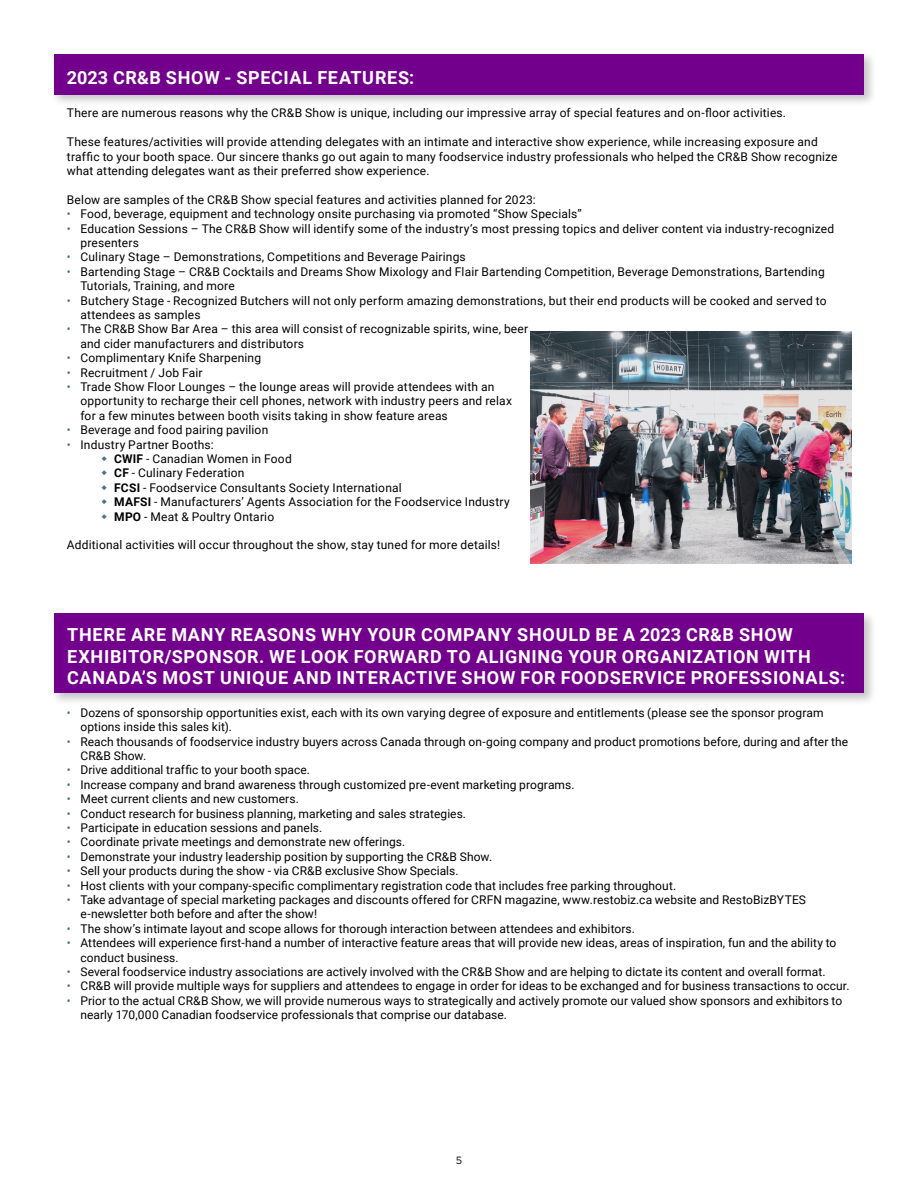
<style>
.page{position:relative;width:918px;height:1188px;background:#fff}
.page>*{position:absolute;margin:0;border:0;box-sizing:border-box;transform-origin:0 0}
.t1{font:700 18px/21.6px "Roboto";letter-spacing:.04em;color:#fff}
.t2{font:12px/14.4px "Roboto";letter-spacing:.01em;color:#000}
.t3{font:10.5px "Gotham";color:#000}
.s1{color:#4c7184}
.s2{font-weight:700}
</style>
<div class="page">
<div style="left:50px;top:51px;width:827px;height:56px;background:#000;opacity:.23"></div>
<div style="left:54px;top:54px;width:810px;height:40px;background:#72008c"></div>
<div style="left:50px;top:610px;width:827px;height:96px;background:#000;opacity:.23"></div>
<div style="left:54px;top:613px;width:810px;height:80px;background:#72008c"></div>
<img style="left:530px;top:332px;width:321px;height:232px">
<h1 class="t1" style="left:67px;top:66px;width:349px">2023 CR&amp;B SHOW - SPECIAL FEATURES:</h1>
<p class="t2" style="left:67px;top:105px;width:721px">There are numerous reasons why the CR&amp;B Show is unique, including our impressive array of special features and on-floor activities.</p>
<p class="t2" style="left:67px;top:134px;width:772px">These features/activities will provide attending delegates with an intimate and interactive show experience, while increasing exposure and traffic to your booth space. Our sincere thanks go out again to many foodservice industry professionals who helped the CR&amp;B Show recognize what attending delegates want as their preferred show experience.</p>
<p class="t2" style="left:67px;top:192px;width:470px">Below are samples of the CR&amp;B Show special features and activities planned for 2023:</p>
<p class="t2" style="left:67px;top:206px;width:516px"><span class="s1">•</span> Food, beverage, equipment and technology onsite purchasing via promoted “Show Specials”</p>
<p class="t2" style="left:80px;top:221px;width:755px;text-indent:-14px"><span class="s1">•</span> Education Sessions – The CR&amp;B Show will identify some of the industry’s most pressing topics and deliver content via industry-recognized presenters</p>
<p class="t2" style="left:67px;top:249px;width:400px"><span class="s1">•</span> Culinary Stage – Demonstrations, Competitions and Beverage Pairings</p>
<p class="t2" style="left:80px;top:264px;width:746px;text-indent:-14px"><span class="s1">•</span> Bartending Stage – CR&amp;B Cocktails and Dreams Show Mixology and Flair Bartending Competition, Beverage Demonstrations, Bartending<br>Tutorials, Training, and more</p>
<p class="t2" style="left:80px;top:293px;width:748px;text-indent:-14px"><span class="s1">•</span> Butchery Stage - Recognized Butchers will not only perform amazing demonstrations, but their end products will be cooked and served to attendees as samples</p>
<p class="t2" style="left:80px;top:321px;width:449px;text-indent:-14px"><span class="s1">•</span> The CR&amp;B Show Bar Area – this area will consist of recognizable spirits, wine, beer and cider manufacturers and distributors</p>
<p class="t2" style="left:67px;top:350px;width:196px"><span class="s1">•</span> Complimentary Knife Sharpening</p>
<p class="t2" style="left:67px;top:365px;width:137px"><span class="s1">•</span> Recruitment / Job Fair</p>
<p class="t2" style="left:80px;top:379px;width:433px;text-indent:-14px"><span class="s1">•</span> Trade Show Floor Lounges – the lounge areas will provide attendees with an opportunity to recharge their cell phones, network with industry peers and relax for a few minutes between booth visits taking in show feature areas</p>
<p class="t2" style="left:67px;top:422px;width:203px"><span class="s1">•</span> Beverage and food pairing pavilion</p>
<p class="t2" style="left:114px;top:437px;width:397px;text-indent:-47px"><span class="s1">•</span> Industry Partner Booths:<br><span class="s2">CWIF</span> - Canadian Women in Food<br><span class="s2">CF</span> - Culinary Federation<br><span class="s2">FCSI</span> - Foodservice Consultants Society International<br><span class="s2">MAFSI</span> - Manufacturers’ Agents Association for the Foodservice Industry <span class="s2">MPO</span> - Meat &amp; Poultry Ontario</p>
<p class="t2" style="left:67px;top:537px;width:435px">Additional activities will occur throughout the show, stay tuned for more details!</p>
<h1 class="t1" style="left:67px;top:623px;width:780px">THERE ARE MANY REASONS WHY YOUR COMPANY SHOULD BE A 2023 CR&amp;B SHOW<br>EXHIBITOR/SPONSOR. WE LOOK FORWARD TO ALIGNING YOUR ORGANIZATION WITH<br>CANADA’S MOST UNIQUE AND INTERACTIVE SHOW FOR FOODSERVICE PROFESSIONALS:</h1>
<p class="t2" style="left:80px;top:705px;width:745px;text-indent:-14px"><span class="s1">•</span> Dozens of sponsorship opportunities exist, each with its own varying degree of exposure and entitlements (please see the sponsor program options inside this sales kit).</p>
<p class="t2" style="left:80px;top:734px;width:769px;text-indent:-14px"><span class="s1">•</span> Reach thousands of foodservice industry buyers across Canada through on-going company and product promotions before, during and after the<br>CR&amp;B Show.</p>
<p class="t2" style="left:67px;top:762px;width:245px"><span class="s1">•</span> Drive additional traffic to your booth space.</p>
<p class="t2" style="left:67px;top:777px;width:509px"><span class="s1">•</span> Increase company and brand awareness through customized pre-event marketing programs.</p>
<p class="t2" style="left:67px;top:791px;width:233px"><span class="s1">•</span> Meet current clients and new customers.</p>
<p class="t2" style="left:67px;top:806px;width:401px"><span class="s1">•</span> Conduct research for business planning, marketing and sales strategies.</p>
<p class="t2" style="left:67px;top:820px;width:257px"><span class="s1">•</span> Participate in education sessions and panels.</p>
<p class="t2" style="left:67px;top:834px;width:340px"><span class="s1">•</span> Coordinate private meetings and demonstrate new offerings.</p>
<p class="t2" style="left:67px;top:849px;width:427px"><span class="s1">•</span> Demonstrate your industry leadership position by supporting the CR&amp;B Show.</p>
<p class="t2" style="left:67px;top:863px;width:393px"><span class="s1">•</span> Sell your products during the show - via CR&amp;B exclusive Show Specials.</p>
<p class="t2" style="left:67px;top:878px;width:611px"><span class="s1">•</span> Host clients with your company-specific complimentary registration code that includes free parking throughout.</p>
<p class="t2" style="left:80px;top:892px;width:727px;text-indent:-14px"><span class="s1">•</span> Take advantage of special marketing packages and discounts offered for CRFN magazine, www.restobiz.ca website and RestoBizBYTES e-newsletter both before and after the show!</p>
<p class="t2" style="left:67px;top:921px;width:570px"><span class="s1">•</span> The show’s intimate layout and scope allows for thorough interaction between attendees and exhibitors.</p>
<p class="t2" style="left:80px;top:935px;width:757px;text-indent:-14px"><span class="s1">•</span> Attendees will experience first-hand a number of interactive feature areas that will provide new ideas, areas of inspiration, fun and the ability to conduct business.</p>
<p class="t2" style="left:67px;top:964px;width:760px"><span class="s1">•</span> Several foodservice industry associations are actively involved with the CR&amp;B Show and are helping to dictate its content and overall format.</p>
<p class="t2" style="left:67px;top:978px;width:784px"><span class="s1">•</span> CR&amp;B will provide multiple ways for suppliers and attendees to engage in order for ideas to be exchanged and for business transactions to occur.</p>
<p class="t2" style="left:80px;top:993px;width:763px;text-indent:-14px"><span class="s1">•</span> Prior to the actual CR&amp;B Show, we will provide numerous ways to strategically and actively promote our valued show sponsors and exhibitors to nearly 170,000 Canadian foodservice professionals that comprise our database.</p>
<p class="t3" style="left:456px;top:1153px;width:8px">5</p>
</div>
